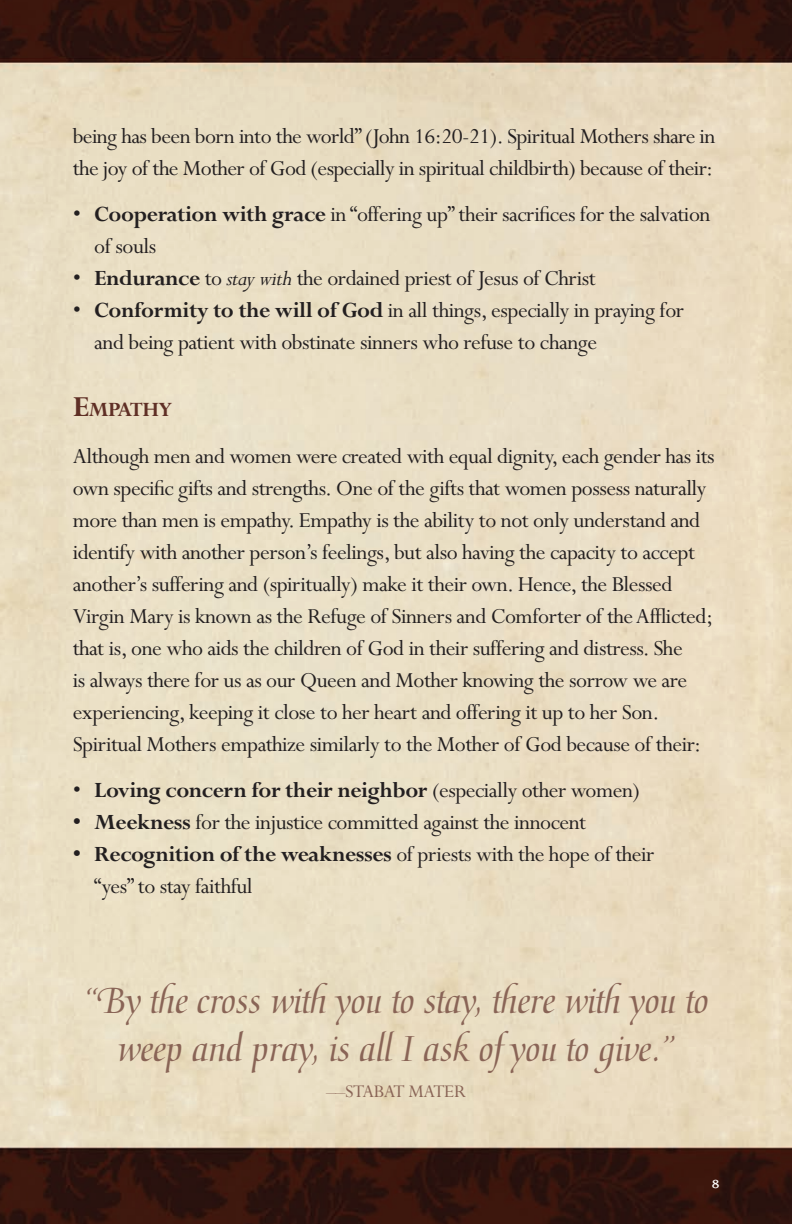
<style>
.page{position:relative;width:792px;height:1224px;background:#fff}
.page>*{position:absolute;margin:0;border:0;box-sizing:border-box;transform-origin:0 0}
.t1{font:40px/48px "Medici Script";letter-spacing:-.02em;color:#896456;text-align:center}
.t2{font:24px/32px "Perpetua";letter-spacing:-.02em;color:#231f20}
.t3{font:700 24px "Perpetua";letter-spacing:-.02em;color:#231f20}
.t4{font:24px "Mrs Eaves All Petite Caps";color:#fff}
.t5{font:22.4px "Perpetua Bold Os F";letter-spacing:-.03em;color:#5f2f25}
.t6{font:20px "Perpetua";letter-spacing:-.02em;color:#896456}
.s1{font-weight:700}
.s2{font-style:italic}
.s3{font-size:32px}
.s4{font-weight:400}
</style>
<div class="page">
<img style="left:0;top:0;width:792px;height:1224px">
<p class="t2" style="left:73px;top:121px;width:644px">being has been born into the world” (John 16:20-21). Spiritual Mothers share in the joy of the Mother of God (especially in spiritual childbirth) because of their:</p>
<p class="t2" style="left:94px;top:199px;width:618px;text-indent:-22px">• <span class="s1">Cooperation with grace</span> in “offering up” their sacrifices for the salvation of souls</p>
<p class="t2" style="left:73px;top:263px;width:525px">• <span class="s1">Endurance</span> to <span class="s2">stay with</span> the ordained priest of Jesus of Christ</p>
<p class="t2" style="left:94px;top:295px;width:591px;text-indent:-22px">• <span class="s1">Conformity to the will of God</span> in all things, especially in praying for and being patient with obstinate sinners who refuse to change</p>
<p class="t5" style="left:73px;top:398px;width:101px"><span class="s3">E</span>mpathy</p>
<p class="t2" style="left:73px;top:441px;width:644px">Although men and women were created with equal dignity, each gender has its own specific gifts and strengths. One of the gifts that women possess naturally more than men is empathy. Empathy is the ability to not only understand and identify with another person’s feelings, but also having the capacity to accept another’s suffering and (spiritually) make it their own. Hence, the Blessed Virgin Mary is known as the Refuge of Sinners and Comforter of the Afflicted; that is, one who aids the children of God in their suffering and distress. She<br>is always there for us as our Queen and Mother knowing the sorrow we are experiencing, keeping it close to her heart and offering it up to her Son.<br>Spiritual Mothers empathize similarly to the Mother of God because of their:</p>
<p class="t3" style="left:73px;top:777px;width:569px"><span class="s4">•</span> Loving concern for their neighbor <span class="s4">(especially other women)</span></p>
<p class="t2" style="left:73px;top:807px;width:515px"><span class="s1">• Meekness</span> for the injustice committed against the innocent</p>
<p class="t2" style="left:94px;top:839px;width:562px;text-indent:-22px"><span class="s1">• Recognition of the weaknesses</span> of priests with the hope of their “yes” to stay faithful</p>
<p class="t1" style="left:83px;top:977px;width:628px">“By the cross with you to stay, there with you to weep and pray, is all I ask of you to give.”</p>
<p class="t6" style="left:326px;top:1081px;width:141px">––STABAT MATER</p>
<p class="t4" style="left:711px;top:1172px;width:10px">8</p>
</div>
